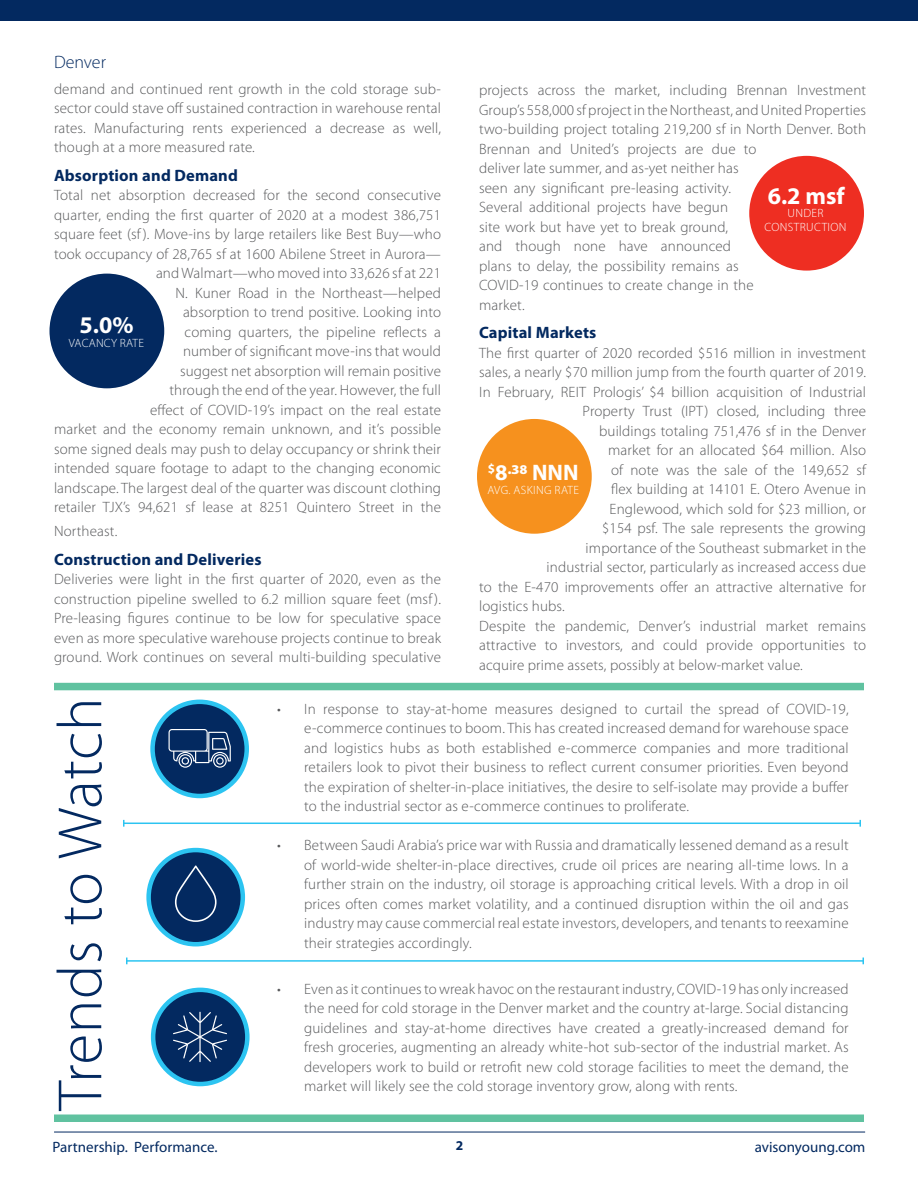
<style>
.page{position:relative;width:918px;height:1188px;background:#fff}
.page>*{position:absolute;margin:0;border:0;box-sizing:border-box;transform-origin:0 0}
._18pt_Left{font:300 63px "Myriad Pro";letter-spacing:.01em;color:#032960}
.White_26pt_Center{font:700 24px "Myriad Pro";color:#fff}
.White_26pt_Center-2{font:700 22.5px "Myriad Pro";color:#fff}
.t1{font:300 18px "Myriad Pro";color:#032960}
.Body_10pt{font:700 16.5px "Myriad Pro";letter-spacing:.01em;color:#032960}
.Body_10pt-2{font:300 15px/19.5px "Myriad Pro";letter-spacing:.01em;color:#57585a;text-align:justify}
.t2{font:15px "Myriad Pro";color:#032960}
.t3{font:700 13.5px "Myriad Pro";color:#032960}
.White_26pt_Center-3{font:300 12px/13.5px "Myriad Pro";letter-spacing:.03em;color:#fff;text-align:center}
</style>
<div class="page">
<hr style="left:54px;top:1132px;width:811px;height:1px;background:#032960">
<div style="left:0;top:0;width:918px;height:20px;background:#032960"></div>
<div style="left:153px;top:990px;width:94px;height:94px;background:#032960;border-radius:50%"></div>
<div style="left:151px;top:988px;width:99px;height:98px;border:4px solid #2cc4f1;border-radius:50%"></div>
<div style="left:749px;top:156px;width:115px;height:115px;background:#ee2e22;border-radius:50%"></div>
<div style="left:50px;top:274px;width:114px;height:114px;background:#032960;border-radius:50%"></div>
<div style="left:477px;top:419px;width:115px;height:115px;background:#f6911e;border-radius:50%"></div>
<div style="left:54px;top:683px;width:810px;height:7px;background:#60c2a0"></div>
<hr style="left:124px;top:823px;width:736px;height:1px;background:#2cc4f1">
<hr style="left:127px;top:960px;width:736px;height:2px;background:#2cc4f1">
<svg style="left:126px;top:958px;width:2px;height:6px"></svg>
<svg style="left:862px;top:958px;width:2px;height:6px"></svg>
<div style="left:54px;top:1114px;width:810px;height:8px;background:#60c2a0"></div>
<div style="left:153px;top:702px;width:94px;height:94px;background:#032960;border-radius:50%"></div>
<div style="left:150px;top:700px;width:99px;height:98px;border:4px solid #2cc4f1;border-radius:50%"></div>
<div style="left:149px;top:850px;width:94px;height:94px;background:#032960;border-radius:50%"></div>
<div style="left:146px;top:848px;width:99px;height:98px;border:4px solid #2cc4f1;border-radius:50%"></div>
<svg style="left:173px;top:1012px;width:54px;height:50px"></svg>
<svg style="left:169px;top:729px;width:62px;height:39px"></svg>
<svg style="left:175px;top:865px;width:42px;height:57px"></svg>
<p class="t1" style="left:54px;top:51px;width:54px">Denver</p>
<p class="Body_10pt-2" style="left:54px;top:79px;width:389px">demand and continued rent growth in the cold storage sub&shy;sector could stave off sustained contraction in warehouse rental rates. Manufacturing rents experienced a decrease as well, though at a more measured rate.</p>
<p class="Body_10pt" style="left:54px;top:164px;width:185px">Absorption and Demand</p>
<p class="Body_10pt-2" style="left:54px;top:185px;width:389px;text-align:right">Total net absorption decreased for the second consecutive quarter, ending the first quarter of 2020 at a modest 386,751 square feet (sf ). Move-ins by large retailers like Best Buy—who took occupancy of 28,765 sf at 1600 Abilene Street in Aurora— and Walmart—who moved into 33,626 sf at 221<br>N. Kuner Road in the Northeast—helped<br>absorption to trend positive. Looking into<br>coming quarters, the pipeline reflects a<br>number of significant move-ins that would<br>suggest net absorption will remain positive<br>through the end of the year. However, the full<br>effect of COVID-19’s impact on the real estate<br>market and the economy remain unknown, and it’s possible some signed deals may push to delay occupancy or shrink their intended square footage to adapt to the changing economic landscape. The largest deal of the quarter was discount clothing retailer TJX’s 94,621 sf lease at 8251 Quintero Street in the</p>
<p class="Body_10pt-2" style="left:54px;top:521px;width:65px">Northeast.</p>
<p class="Body_10pt" style="left:54px;top:548px;width:209px">Construction and Deliveries</p>
<p class="Body_10pt-2" style="left:54px;top:569px;width:389px">Deliveries were light in the first quarter of 2020, even as the construction pipeline swelled to 6.2 million square feet (msf ).<br>Pre-leasing figures continue to be low for speculative space even as more speculative warehouse projects continue to break ground. Work continues on several multi-building speculative</p>
<p class="White_26pt_Center" style="left:80px;top:309px;width:55px">5.0%</p>
<p class="White_26pt_Center-3" style="left:69px;top:336px;width:77px">VACANCY RATE</p>
<p class="Body_10pt-2" style="left:479px;top:80px;width:389px;text-align:left">projects across the market, including Brennan Investment Group’s 558,000 sf project in the Northeast, and United Properties two-building project totaling 219,200 sf in North Denver. Both Brennan and United’s projects are due to<br>deliver late summer, and as-yet neither has<br>seen any significant pre-leasing activity.<br>Several additional projects have begun<br>site work but have yet to break ground,<br>and though none have announced<br>plans to delay, the possibility remains as<br>COVID-19 continues to create change in the<br>market.</p>
<p class="Body_10pt" style="left:479px;top:322px;width:119px">Capital Markets</p>
<p class="Body_10pt-2" style="left:479px;top:343px;width:389px">The first quarter of 2020 recorded $516 million in investment</p>
<p class="Body_10pt-2" style="left:479px;top:362px;width:389px">sales, a nearly $70 million jump from the fourth quarter of 2019.</p>
<p class="Body_10pt-2" style="left:479px;top:382px;width:388px">In February, REIT Prologis’ $4 billion acquisition of Industrial</p>
<p class="Body_10pt-2" style="left:583px;top:401px;width:285px">Property Trust (IPT) closed, including three</p>
<p class="Body_10pt-2" style="left:599px;top:421px;width:269px">buildings totaling 751,476 sf in the Denver</p>
<p class="Body_10pt-2" style="left:608px;top:440px;width:259px">market for an allocated $64 million. Also</p>
<p class="Body_10pt-2" style="left:611px;top:460px;width:256px">of note was the sale of the 149,652 sf</p>
<p class="Body_10pt-2" style="left:611px;top:479px;width:256px">flex building at 14101 E. Otero Avenue in</p>
<p class="Body_10pt-2" style="left:610px;top:499px;width:258px">Englewood, which sold for $23 million, or</p>
<p class="Body_10pt-2" style="left:602px;top:518px;width:266px">$154 psf. The sale represents the growing</p>
<p class="Body_10pt-2" style="left:586px;top:538px;width:282px">importance of the Southeast submarket in the</p>
<p class="Body_10pt-2" style="left:547px;top:557px;width:321px">industrial sector, particularly as increased access due</p>
<p class="Body_10pt-2" style="left:479px;top:577px;width:389px">to the E-470 improvements offer an attractive alternative for</p>
<p class="Body_10pt-2" style="left:479px;top:596px;width:87px">logistics hubs.</p>
<p class="Body_10pt-2" style="left:479px;top:616px;width:389px">Despite the pandemic, Denver’s industrial market remains attractive to investors, and could provide opportunities to acquire prime assets, possibly at below-market value.</p>
<p class="White_26pt_Center" style="left:768px;top:180px;width:78px">6.2 msf</p>
<p class="White_26pt_Center-3" style="left:764px;top:206px;width:84px">UNDER<br>CONSTRUCTION</p>
<p class="White_26pt_Center-2" style="left:488px;top:458px;width:92px"><sup>$</sup>8.38 NNN</p>
<p class="White_26pt_Center-3" style="left:487px;top:483px;width:93px">AVG. ASKING RATE</p>
<p class="_18pt_Left" style="left:42px;top:1110px;width:415px;rotate:-90deg">Trends to Watch</p>
<p class="Body_10pt-2" style="left:304px;top:699px;width:546px;text-indent:-27px">• In response to stay-at-home measures designed to curtail the spread of COVID-19, e-commerce continues to boom. This has created increased demand for warehouse space and logistics hubs as both established e-commerce companies and more traditional retailers look to pivot their business to reflect current consumer priorities. Even beyond the expiration of shelter-in-place initiatives, the desire to self-isolate may provide a buffer to the industrial sector as e-commerce continues to proliferate.</p>
<p class="Body_10pt-2" style="left:304px;top:836px;width:546px;text-indent:-27px">• Between Saudi Arabia’s price war with Russia and dramatically lessened demand as a result of world-wide shelter-in-place directives, crude oil prices are nearing all-time lows. In a further strain on the industry, oil storage is approaching critical levels. With a drop in oil prices often comes market volatility, and a continued disruption within the oil and gas industry may cause commercial real estate investors, developers, and tenants to reexamine their strategies accordingly.</p>
<p class="Body_10pt-2" style="left:304px;top:979px;width:546px;text-indent:-27px">• Even as it continues to wreak havoc on the restaurant industry, COVID-19 has only increased the need for cold storage in the Denver market and the country at-large. Social distancing guidelines and stay-at-home directives have created a greatly-increased demand for fresh groceries, augmenting an already white-hot sub-sector of the industrial market. As developers work to build or retrofit new cold storage facilities to meet the demand, the market will likely see the cold storage inventory grow, along with rents.</p>
<p class="t2" style="left:52px;top:1138px;width:167px">Partnership. Performance.</p>
<p class="t3" style="left:456px;top:1137px;width:9px">2</p>
<p class="t2" style="left:755px;top:1138px;width:112px">avisonyoung.com</p>
</div>
